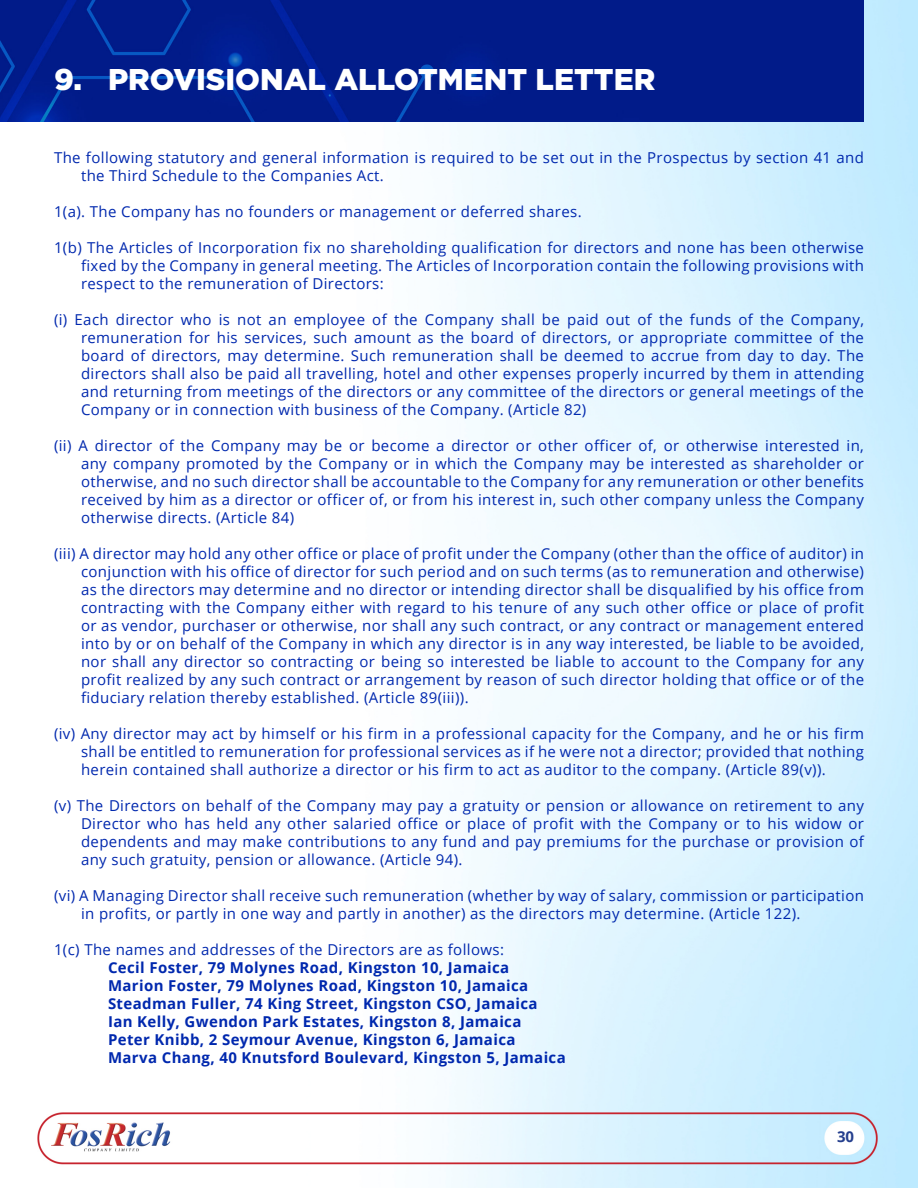
<style>
.page{position:relative;width:918px;height:1188px;background:#fff}
.page>*{position:absolute;margin:0;border:0;box-sizing:border-box;transform-origin:0 0}
.t1{font:900 30px "Gotham";color:#fff}
.t2{font:15px/18px "Open Sans";letter-spacing:.025em;color:#0028ae;text-align:justify}
.t3{font:700 15px "Open Sans";letter-spacing:.025em;color:#0028ae}
.t4{font:700 15px "Open Sans";color:#253f8e}
</style>
<div class="page">
<img style="left:37px;top:0;width:881px;height:1188px">
<img style="left:0;top:0;width:864px;height:122px">
<p class="t1" style="left:54px;top:63px;width:603px">9. PROVISIONAL ALLOTMENT LETTER</p>
<p class="t2" style="left:81px;top:148px;width:785px;text-indent:-27px">The following statutory and general information is required to be set out in the Prospectus by section 41 and the Third Schedule to the Companies Act.</p>
<p class="t2" style="left:54px;top:202px;width:529px">1(a). The Company has no founders or management or deferred shares.</p>
<p class="t2" style="left:81px;top:238px;width:785px;text-indent:-27px">1(b) The Articles of Incorporation fix no shareholding qualification for directors and none has been otherwise fixed by the Company in general meeting. The Articles of Incorporation contain the following provisions with respect to the remuneration of Directors:</p>
<p class="t2" style="left:81px;top:310px;width:785px;text-indent:-27px">(i) Each director who is not an employee of the Company shall be paid out of the funds of the Company, remuneration for his services, such amount as the board of directors, or appropriate committee of the board of directors, may determine. Such remuneration shall be deemed to accrue from day to day. The directors shall also be paid all travelling, hotel and other expenses properly incurred by them in attending and returning from meetings of the directors or any committee of the directors or general meetings of the Company or in connection with business of the Company. (Article 82)</p>
<p class="t2" style="left:81px;top:436px;width:785px;text-indent:-27px">(ii) A director of the Company may be or become a director or other officer of, or otherwise interested in, any company promoted by the Company or in which the Company may be interested as shareholder or otherwise, and no such director shall be accountable to the Company for any remuneration or other benefits received by him as a director or officer of, or from his interest in, such other company unless the Company otherwise directs. (Article 84)</p>
<p class="t2" style="left:81px;top:544px;width:785px;text-indent:-27px">(iii) A director may hold any other office or place of profit under the Company (other than the office of auditor) in conjunction with his office of director for such period and on such terms (as to remuneration and otherwise) as the directors may determine and no director or intending director shall be disqualified by his office from contracting with the Company either with regard to his tenure of any such other office or place of profit or as vendor, purchaser or otherwise, nor shall any such contract, or any contract or management entered into by or on behalf of the Company in which any director is in any way interested, be liable to be avoided, nor shall any director so contracting or being so interested be liable to account to the Company for any profit realized by any such contract or arrangement by reason of such director holding that office or of the fiduciary relation thereby established. (Article 89(iii)).</p>
<p class="t2" style="left:81px;top:724px;width:785px;text-indent:-27px">(iv) Any director may act by himself or his firm in a professional capacity for the Company, and he or his firm shall be entitled to remuneration for professional services as if he were not a director; provided that nothing herein contained shall authorize a director or his firm to act as auditor to the company. (Article 89(v)).</p>
<p class="t2" style="left:81px;top:796px;width:785px;text-indent:-27px">(v) The Directors on behalf of the Company may pay a gratuity or pension or allowance on retirement to any Director who has held any other salaried office or place of profit with the Company or to his widow or dependents and may make contributions to any fund and pay premiums for the purchase or provision of any such gratuity, pension or allowance. (Article 94).</p>
<p class="t2" style="left:81px;top:886px;width:785px;text-indent:-27px">(vi) A Managing Director shall receive such remuneration (whether by way of salary, commission or participation in profits, or partly in one way and partly in another) as the directors may determine. (Article 122).</p>
<p class="t2" style="left:54px;top:940px;width:452px">1(c) The names and addresses of the Directors are as follows:</p>
<p class="t3" style="left:108px;top:957px;width:403px">Cecil Foster, 79 Molynes Road, Kingston 10, Jamaica</p>
<p class="t3" style="left:108px;top:975px;width:422px">Marion Foster, 79 Molynes Road, Kingston 10, Jamaica</p>
<p class="t3" style="left:108px;top:993px;width:431px">Steadman Fuller, 74 King Street, Kingston CSO, Jamaica</p>
<p class="t3" style="left:108px;top:1011px;width:415px">Ian Kelly, Gwendon Park Estates, Kingston 8, Jamaica</p>
<p class="t3" style="left:108px;top:1029px;width:409px">Peter Knibb, 2 Seymour Avenue, Kingston 6, Jamaica</p>
<p class="t3" style="left:108px;top:1047px;width:459px">Marva Chang, 40 Knutsford Boulevard, Kingston 5, Jamaica</p>
<p class="t4" style="left:837px;top:1126px;width:19px">30</p>
</div>
